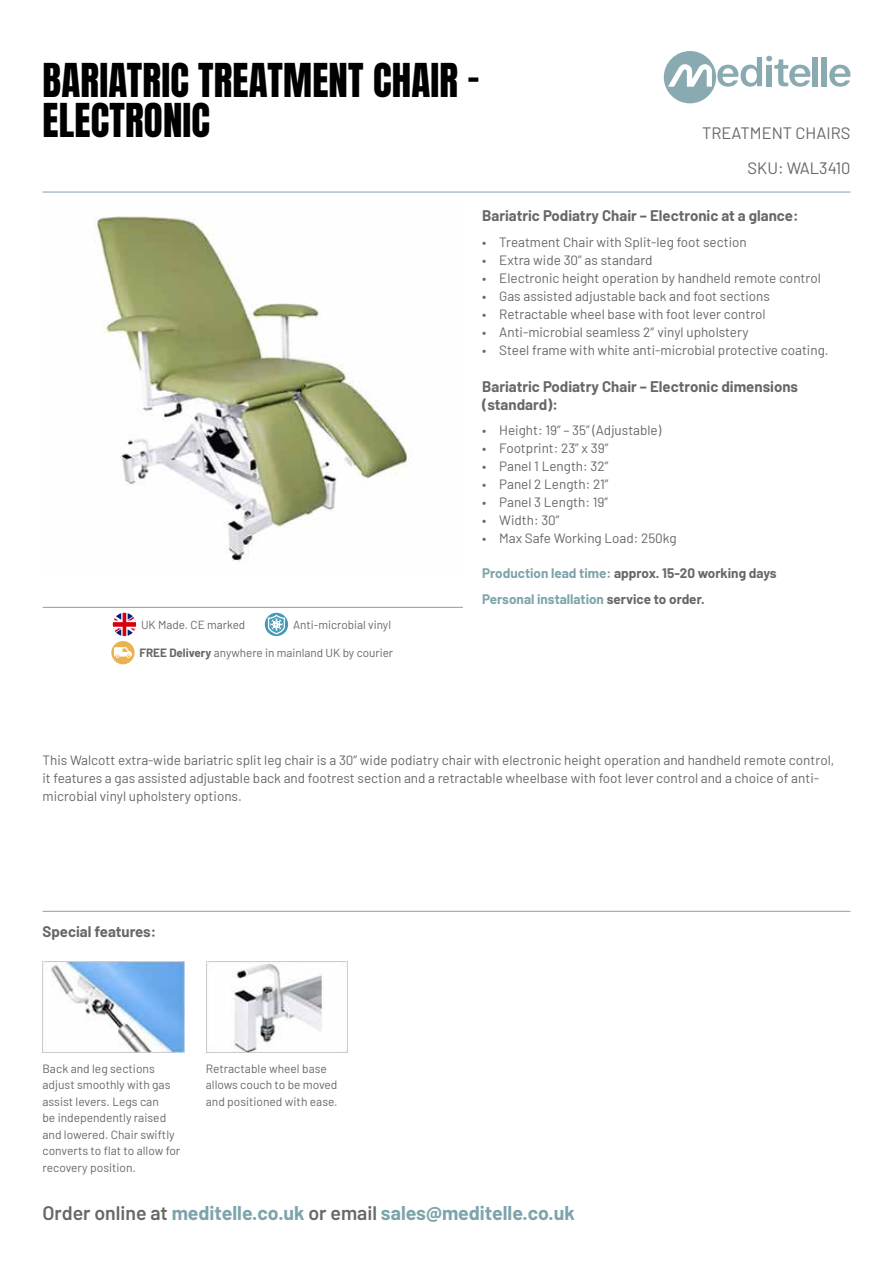
<style>
.page{position:relative;width:893px;height:1263px;background:#fff}
.page>*{position:absolute;margin:0;border:0;box-sizing:border-box;transform-origin:0 0}
.t1{font:39px/40.5px "Anton";letter-spacing:.005em;color:#000}
.t2{font:700 19.5px "Barlow";color:#7da4ab}
.t3{font:16.5px "Barlow";color:#666767}
.t4{font:700 15px/18px "Barlow";color:#666767}
.t5{font:13.5px/18px "Barlow";color:#666767}
.t6{font:700 13.5px/25.5px "Barlow";color:#7da4ab}
.t7{font:12px/16.5px "Barlow";color:#666767}
.t8{font:11.7px "Barlow";color:#666767}
.s1{font-weight:700}
.s2{color:#666767}
.s3{font-weight:600;color:#666767}
</style>
<div class="page">
<img style="left:94px;top:216px;width:318px;height:347px">
<div style="left:664px;top:51px;width:52px;height:52px;background:#88aab0;border-radius:50%"></div>
<svg style="left:668px;top:56px;width:142px;height:31px"></svg>
<div style="left:813px;top:57px;width:5px;height:29px;background:#88aab0"></div>
<div style="left:822px;top:57px;width:5px;height:29px;background:#88aab0"></div>
<svg style="left:829px;top:65px;width:21px;height:22px"></svg>
<hr style="left:43px;top:192px;width:807px;height:1px;background:#7da4ab">
<div style="left:111px;top:641px;width:24px;height:23px;background:#eab351;border-radius:50%"></div>
<svg style="left:114px;top:647px;width:18px;height:11px"></svg>
<svg style="left:113px;top:613px;width:23px;height:23px"></svg>
<svg style="left:265px;top:613px;width:23px;height:23px"></svg>
<svg style="left:268px;top:614px;width:17px;height:20px"></svg>
<hr style="left:43px;top:607px;width:420px;height:1px;background:#7da4ab">
<hr style="left:43px;top:911px;width:807px;height:1px;background:#7da4ab">
<img style="left:43px;top:962px;width:142px;height:90px">
<img style="left:206px;top:962px;width:142px;height:90px">
<h1 class="t1" style="left:43px;top:63px;width:438px">BARIATRIC TREATMENT CHAIR –<br>ELECTRONIC</h1>
<p class="t3" style="left:702px;top:121px;width:150px">TREATMENT CHAIRS</p>
<p class="t3" style="left:748px;top:156px;width:104px">SKU: WAL3410</p>
<p class="t8" style="left:141px;top:616px;width:106px">UK Made. CE marked</p>
<p class="t8" style="left:293px;top:616px;width:100px">Anti-microbial vinyl</p>
<p class="t8" style="left:140px;top:644px;width:255px"><span class="s1">FREE Delivery</span> anywhere in mainland UK by courier</p>
<p class="t4" style="left:482px;top:206px;width:318px">Bariatric Podiatry Chair – Electronic at a glance:</p>
<p class="t5" style="left:482px;top:232px;width:266px">• Treatment Chair with Split-leg foot section</p>
<p class="t5" style="left:482px;top:250px;width:172px">• Extra wide 30” as standard</p>
<p class="t5" style="left:482px;top:268px;width:340px">• Electronic height operation by handheld remote control</p>
<p class="t5" style="left:482px;top:286px;width:289px">• Gas assisted adjustable back and foot sections</p>
<p class="t5" style="left:482px;top:304px;width:285px">• Retractable wheel base with foot lever control</p>
<p class="t5" style="left:482px;top:322px;width:268px">• Anti-microbial seamless 2″ vinyl upholstery</p>
<p class="t5" style="left:482px;top:340px;width:348px">• Steel frame with white anti-microbial protective coating.</p>
<p class="t4" style="left:482px;top:376px;width:317px">Bariatric Podiatry Chair – Electronic dimensions (standard):</p>
<p class="t5" style="left:482px;top:420px;width:181px">• Height: 19” – 35” (Adjustable)</p>
<p class="t5" style="left:482px;top:438px;width:128px">• Footprint: 23” x 39”</p>
<p class="t5" style="left:482px;top:456px;width:128px">• Panel 1 Length: 32”</p>
<p class="t5" style="left:482px;top:474px;width:128px">• Panel 2 Length: 21”</p>
<p class="t5" style="left:482px;top:492px;width:127px">• Panel 3 Length: 19”</p>
<p class="t5" style="left:482px;top:510px;width:79px">• Width: 30”</p>
<p class="t5" style="left:482px;top:528px;width:196px">• Max Safe Working Load: 250kg</p>
<p class="t6" style="left:482px;top:560px;width:296px">Production lead time: <span class="s2">approx. 15-20 working days<br></span>Personal installation <span class="s2">service to order.</span></p>
<p class="t5" style="left:43px;top:750px;width:793px">This Walcott extra-wide bariatric split leg chair is a 30” wide podiatry chair with electronic height operation and handheld remote control, it features a gas assisted adjustable back and footrest section and a retractable wheelbase with foot lever control and a choice of anti&shy;microbial vinyl upholstery options.</p>
<p class="t4" style="left:43px;top:921px;width:115px">Special features:</p>
<p class="t7" style="left:43px;top:1059px;width:139px">Back and leg sections adjust smoothly with gas assist levers. Legs can<br>be independently raised and lowered. Chair swiftly converts to flat to allow for recovery position.</p>
<p class="t7" style="left:206px;top:1059px;width:133px">Retractable wheel base allows couch to be moved and positioned with ease.</p>
<h2 class="t2" style="left:43px;top:1199px;width:534px"><span class="s3">Order online at</span> meditelle.co.uk <span class="s3">or email</span> sales@meditelle.co.uk</h2>
</div>
